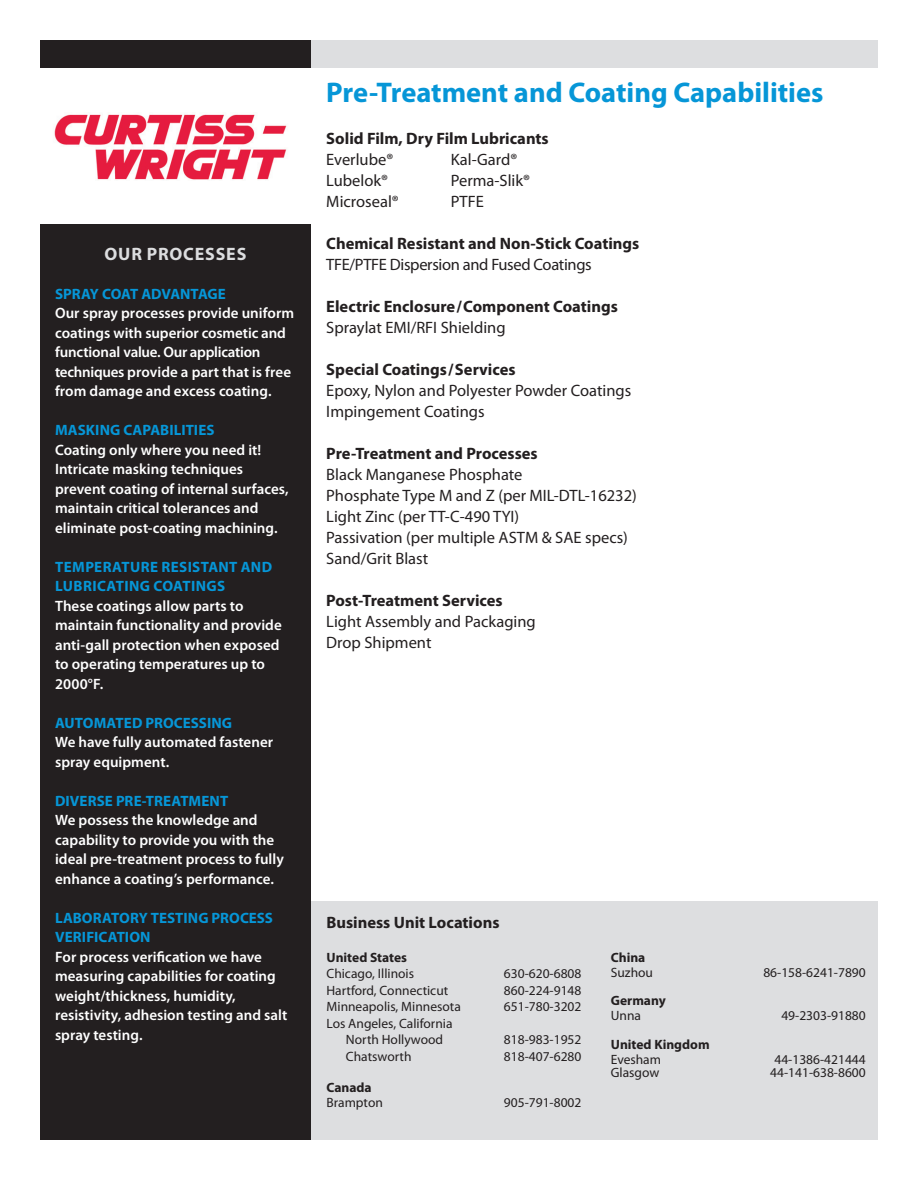
<style>
.page{position:relative;width:918px;height:1188px;background:#fff}
.page>*{position:absolute;margin:0;border:0;box-sizing:border-box;transform-origin:0 0}
.t1{font:700 28.5px "Myriad Pro";color:#0696d7}
.t2{font:700 18px "Myriad Pro";letter-spacing:.045em;color:#dcdddf}
.t3{font:16.5px/21px "Myriad Pro";color:#231f20}
.t4{font:700 16.5px "Myriad Pro";color:#231f20}
.t5{font:16.5px "Myriad Pro";letter-spacing:-.02em;color:#231f20}
.t6{font:600 15px/19.5px "Myriad Pro";color:#fff}
.t7{font:700 15px/19.5px "Myriad Pro";letter-spacing:.01em;color:#0696d7}
.t8{font:700 15px "Myriad Pro";letter-spacing:-.01em;color:#0696d7}
.t9{font:13.5px/16.5px "Myriad Pro";color:#231f20}
.t10{font:700 13.5px "Myriad Pro";color:#231f20}
</style>
<div class="page">
<div style="left:298px;top:902px;width:580px;height:238px;background:#dddee0"></div>
<div style="left:310px;top:40px;width:568px;height:28px;background:#dddee0"></div>
<div style="left:40px;top:225px;width:271px;height:915px;background:#231f20"></div>
<div style="left:40px;top:40px;width:271px;height:28px;background:#231f20"></div>
<img style="left:54px;top:114px;width:233px;height:66px">
<p class="t2" style="left:105px;top:242px;width:143px">our processes</p>
<p class="t8" style="left:55px;top:284px;width:171px">SPRAY COAT ADVANTAGE</p>
<p class="t6" style="left:55px;top:303px;width:241px">Our spray processes provide uniform coatings with superior cosmetic and functional value. Our application techniques provide a part that is free from damage and excess coating.</p>
<p class="t7" style="left:55px;top:420px;width:122px">MASKING CAPABILITIES</p>
<p class="t6" style="left:55px;top:440px;width:235px">Coating only where you need it!<br>Intricate masking techniques prevent coating of internal surfaces, maintain critical tolerances and eliminate post-coating machining.</p>
<p class="t7" style="left:55px;top:556px;width:218px">Temperature Resistant and<br>Lubricating Coatings</p>
<p class="t6" style="left:55px;top:596px;width:228px">These coatings allow parts to maintain functionality and provide anti-gall protection when exposed to operating temperatures up to<br>2000°F.</p>
<p class="t7" style="left:55px;top:712px;width:20px">AUTO</p>
<p class="t7" style="left:94px;top:712px;width:32px">MATED</p>
<p class="t7" style="left:145px;top:712px;width:46px">PROCESSIN</p>
<p class="t7" style="left:222px;top:712px;width:12px">G</p>
<p class="t6" style="left:55px;top:732px;width:220px">We have fully automated fastener spray equipment.</p>
<p class="t7" style="left:55px;top:790px;width:10px">DIVERSE</p>
<p class="t7" style="left:116px;top:790px;width:95px">PRE-TREATMENT</p>
<p class="t6" style="left:55px;top:810px;width:230px">We possess the knowledge and capability to provide you with the ideal pre-treatment process to fully enhance a coating’s performance.</p>
<p class="t7" style="left:55px;top:907px;width:67px">LABORATORY</p>
<p class="t7" style="left:151px;top:907px;width:9px">TESTIN</p>
<p class="t7" style="left:198px;top:907px;width:60px">G PROCESS</p>
<p class="t7" style="left:55px;top:927px;width:9px">VERI</p>
<p class="t7" style="left:86px;top:927px;width:40px">FICATION</p>
<p class="t6" style="left:55px;top:947px;width:234px">For process verification we have measuring capabilities for coating weight/thickness, humidity, resistivity, adhesion testing and salt spray testing.</p>
<h1 class="t1" style="left:326px;top:74px;width:499px">Pre-Treatment and Coating Capabilities</h1>
<p class="t4" style="left:326px;top:128px;width:224px">Solid Film, Dry Film Lubricants</p>
<p class="t3" style="left:326px;top:149px;width:69px">Everlube®</p>
<p class="t3" style="left:451px;top:149px;width:68px">Kal-Gard®</p>
<p class="t3" style="left:326px;top:170px;width:63px">Lubelok®</p>
<p class="t3" style="left:451px;top:170px;width:81px">Perma-Slik®</p>
<p class="t3" style="left:326px;top:191px;width:74px">Microseal®</p>
<p class="t3" style="left:451px;top:191px;width:35px">PTFE</p>
<p class="t4" style="left:326px;top:233px;width:315px">Chemical Resistant and Non-Stick Coatings</p>
<p class="t5" style="left:326px;top:255px;width:267px">TFE/PTFE Dispersion and Fused Coatings</p>
<p class="t4" style="left:326px;top:296px;width:293px">Electric Enclosure/Component Coatings</p>
<p class="t3" style="left:326px;top:317px;width:181px">Spraylat EMI/RFI Shielding</p>
<p class="t4" style="left:326px;top:359px;width:191px">Special Coatings/Services</p>
<p class="t3" style="left:326px;top:380px;width:307px">Epoxy, Nylon and Polyester Powder Coatings<br>Impingement Coatings</p>
<p class="t4" style="left:326px;top:443px;width:213px">Pre-Treatment and Processes</p>
<p class="t3" style="left:326px;top:464px;width:312px">Black Manganese Phosphate<br>Phosphate Type M and Z (per MIL-DTL-16232)<br>Light Zinc (per TT-C-490 TYI)<br>Passivation (per multiple ASTM &amp; SAE specs)<br>Sand/Grit Blast</p>
<p class="t4" style="left:326px;top:590px;width:178px">Post-Treatment Services</p>
<p class="t3" style="left:326px;top:611px;width:211px">Light Assembly and Packaging<br>Drop Shipment</p>
<p class="t4" style="left:327px;top:912px;width:175px">Business Unit Locations</p>
<p class="t10" style="left:327px;top:948px;width:82px">United States</p>
<p class="t9" style="left:327px;top:965px;width:89px">Chicago, Illinois</p>
<p class="t9" style="left:504px;top:965px;width:79px">630-620-6808</p>
<p class="t9" style="left:327px;top:982px;width:123px">Hartford, Connecticut</p>
<p class="t9" style="left:504px;top:982px;width:79px">860-224-9148</p>
<p class="t9" style="left:327px;top:998px;width:136px">Minneapolis, Minnesota</p>
<p class="t9" style="left:504px;top:998px;width:79px">651-780-3202</p>
<p class="t9" style="left:346px;top:1015px;width:108px;text-indent:-19px">Los Angeles, California<br>North Hollywood</p>
<p class="t9" style="left:504px;top:1031px;width:79px">818-983-1952</p>
<p class="t9" style="left:346px;top:1048px;width:67px">Chatsworth</p>
<p class="t9" style="left:504px;top:1048px;width:79px">818-407-6280</p>
<p class="t10" style="left:327px;top:1079px;width:47px">Canada</p>
<p class="t9" style="left:327px;top:1094px;width:58px">Brampton</p>
<p class="t9" style="left:504px;top:1094px;width:79px">905-791-8002</p>
<p class="t10" style="left:611px;top:948px;width:36px">China</p>
<p class="t9" style="left:611px;top:964px;width:44px">Suzhou</p>
<p class="t9" style="left:763px;top:964px;width:104px">86-158-6241-7890</p>
<p class="t10" style="left:611px;top:992px;width:56px">Germany</p>
<p class="t9" style="left:611px;top:1007px;width:32px">Unna</p>
<p class="t9" style="left:781px;top:1007px;width:86px">49-2303-91880</p>
<p class="t10" style="left:611px;top:1035px;width:100px">United Kingdom</p>
<p class="t9" style="left:611px;top:1051px;width:52px">Evesham</p>
<p class="t9" style="left:774px;top:1051px;width:93px">44-1386-421444</p>
<p class="t9" style="left:611px;top:1064px;width:50px">Glasgow</p>
<p class="t9" style="left:770px;top:1064px;width:97px">44-141-638-8600</p>
</div>
